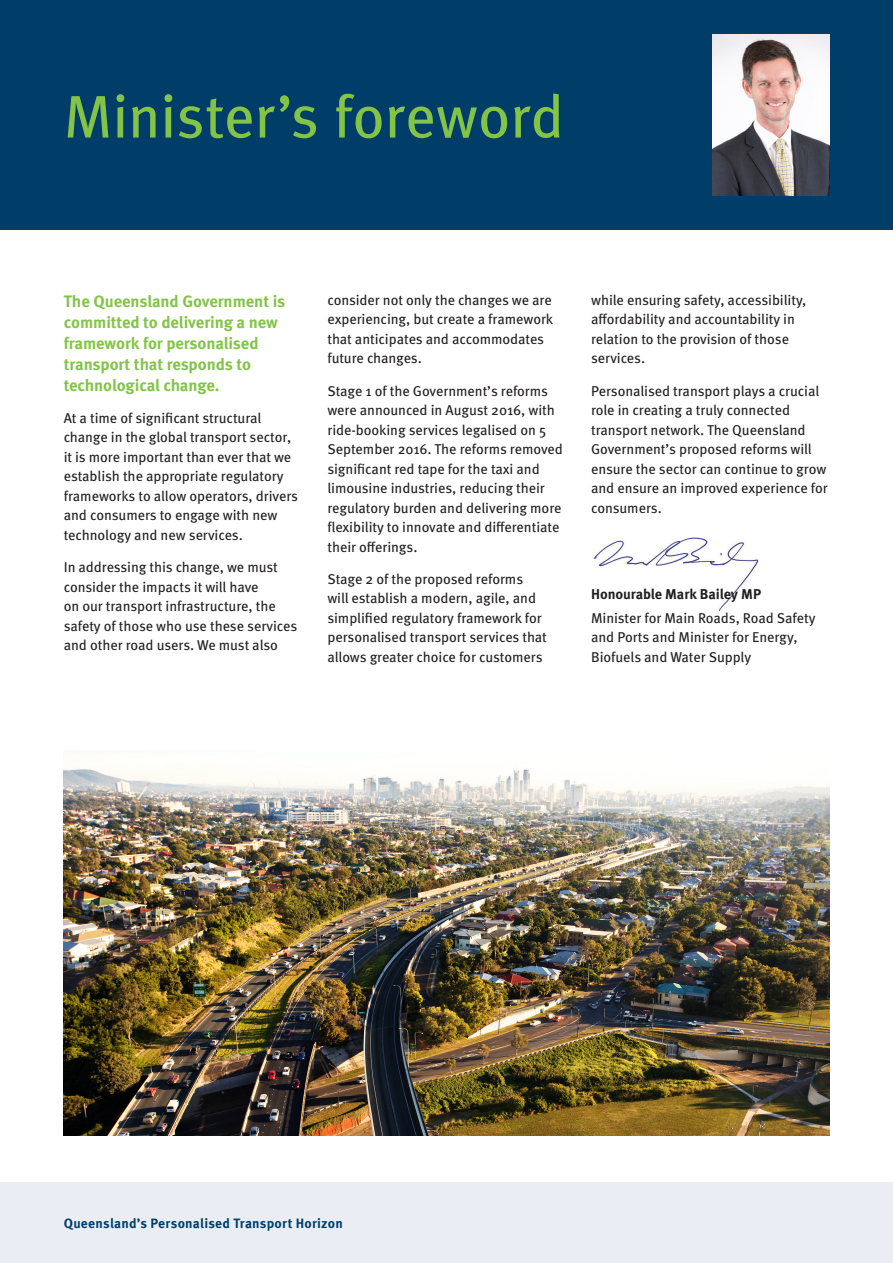
<style>
.page{position:relative;width:893px;height:1263px;background:#fff}
.page>*{position:absolute;margin:0;border:0;box-sizing:border-box;transform-origin:0 0}
.t1{font:60px "Meta OT";letter-spacing:-.01em;color:#83c447}
.Intro_Para{font:700 16.5px/21px "Meta OT";letter-spacing:-.005em;color:#83c447}
.Body_Copy{font:14.25px/19.5px "Meta OT";letter-spacing:-.005em;color:#231f20}
.Body_Copy-2{font:700 14.25px "Meta OT";letter-spacing:-.005em;color:#231f20}
.t2{font:700 13.5px "Meta OT";letter-spacing:.015em;color:#003e69}
</style>
<div class="page">
<div style="left:0;top:0;width:893px;height:229px;background:#003e69"></div>
<div style="left:0;top:1182px;width:893px;height:81px;background:#eaeef4"></div>
<img style="left:64px;top:767px;width:765px;height:368px">
<img style="left:712px;top:34px;width:117px;height:161px">
<img style="left:593px;top:537px;width:166px;height:75px">
<p class="t1" style="left:64px;top:79px;width:502px">Minister’s foreword</p>
<p class="Intro_Para" style="left:64px;top:290px;width:223px">The Queensland Government is committed to delivering a new framework for personalised transport that responds to technological change.</p>
<p class="Body_Copy" style="left:64px;top:408px;width:236px">At a time of significant structural change in the global transport sector, it is more important than ever that we establish the appropriate regulatory frameworks to allow operators, drivers and consumers to engage with new technology and new services.</p>
<p class="Body_Copy" style="left:64px;top:557px;width:235px">In addressing this change, we must consider the impacts it will have<br>on our transport infrastructure, the safety of those who use these services and other road users. We must also</p>
<p class="Body_Copy" style="left:327px;top:290px;width:227px">consider not only the changes we are experiencing, but create a framework that anticipates and accommodates future changes.</p>
<p class="Body_Copy" style="left:327px;top:381px;width:237px">Stage 1 of the Government’s reforms were announced in August 2016, with ride-booking services legalised on 5<br>September 2016. The reforms removed significant red tape for the taxi and limousine industries, reducing their regulatory burden and delivering more flexibility to innovate and differentiate their offerings.</p>
<p class="Body_Copy" style="left:327px;top:569px;width:221px">Stage 2 of the proposed reforms will establish a modern, agile, and simplified regulatory framework for personalised transport services that allows greater choice for customers</p>
<p class="Body_Copy" style="left:591px;top:290px;width:217px">while ensuring safety, accessibility, affordability and accountability in relation to the provision of those services.</p>
<p class="Body_Copy" style="left:591px;top:381px;width:238px">Personalised transport plays a crucial role in creating a truly connected transport network. The Queensland Government’s proposed reforms will ensure the sector can continue to grow and ensure an improved experience for consumers.</p>
<p class="Body_Copy-2" style="left:591px;top:585px;width:172px">Honourable Mark Bailey MP</p>
<p class="Body_Copy" style="left:591px;top:608px;width:226px">Minister for Main Roads, Road Safety and Ports and Minister for Energy,<br>Biofuels and Water Supply</p>
<p class="t2" style="left:64px;top:1214px;width:281px">Queensland’s Personalised Transport Horizon</p>
</div>
